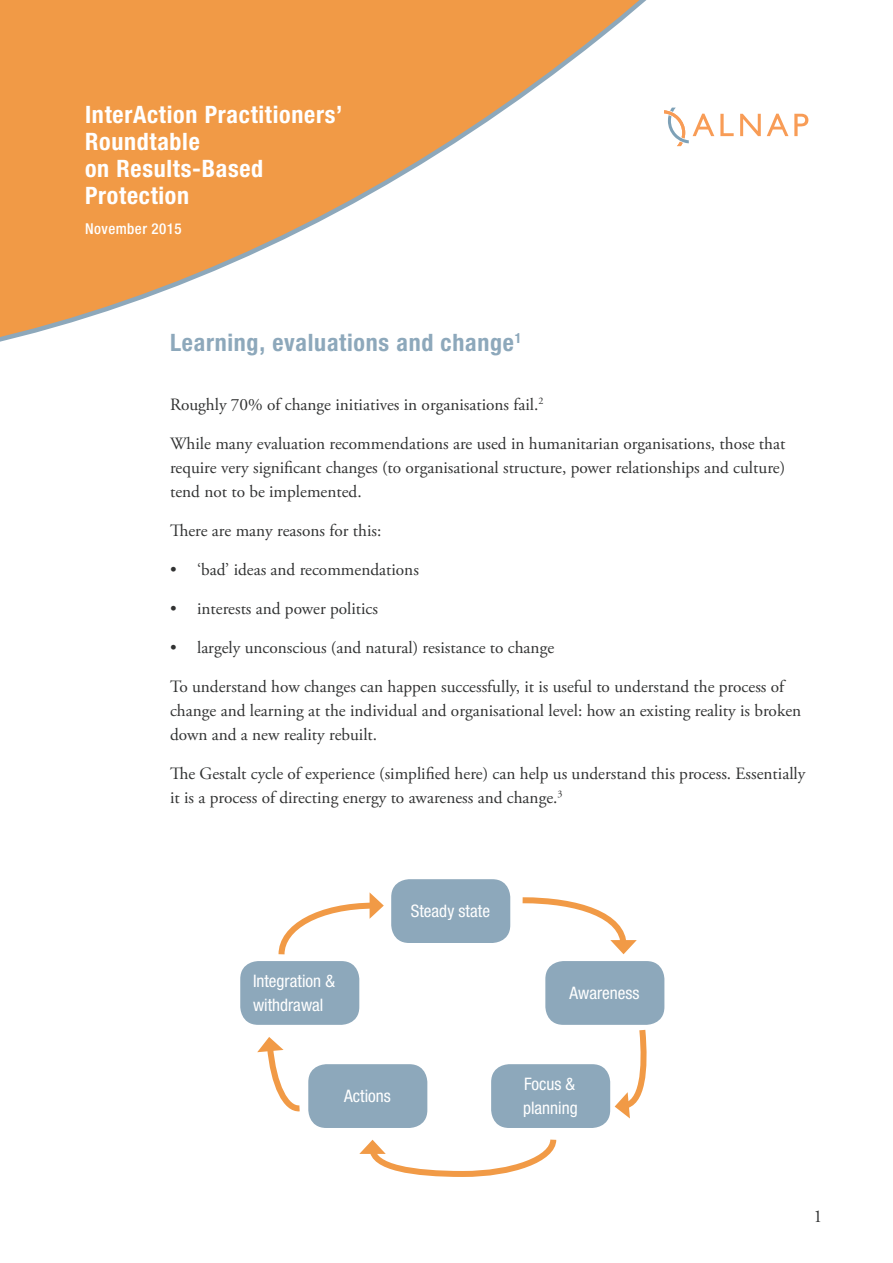
<style>
.page{position:relative;width:893px;height:1263px;background:#fff}
.page>*{position:absolute;margin:0;border:0;box-sizing:border-box;transform-origin:0 0}
.t1{font:700 condensed 24px/27px "Helvetica Neue LT Std";letter-spacing:.03em;color:#fff}
.t2{font:700 condensed 24px "Helvetica Neue LT Std";letter-spacing:.03em;color:#8da8bb}
.t3{font:18px "Adobe Garamond Pro";color:#313232}
.t4{font:17.25px/24px "Adobe Garamond Pro";color:#313232}
.t5{font:condensed 17.25px/24px "Helvetica Neue LT Std";color:#fff}
.t6{font:500 condensed 15px "Helvetica Neue LT Std";letter-spacing:.03em;color:#fff}
</style>
<div class="page">
<svg style="left:0;top:0;width:809px;height:342px"></svg>
<div style="left:0;top:0;width:305px;height:139px;background:#f19a46"></div>
<svg style="left:664px;top:108px;width:144px;height:38px"></svg>
<div style="left:240px;top:961px;width:119px;height:64px;background:#8da8bb;border-radius:18px"></div>
<div style="left:391px;top:879px;width:119px;height:64px;background:#8da8bb;border-radius:18px"></div>
<div style="left:545px;top:961px;width:119px;height:64px;background:#8da8bb;border-radius:18px"></div>
<div style="left:491px;top:1064px;width:119px;height:64px;background:#8da8bb;border-radius:18px"></div>
<div style="left:308px;top:1064px;width:119px;height:64px;background:#8da8bb;border-radius:18px"></div>
<svg style="left:522px;top:897px;width:115px;height:57px"></svg>
<svg style="left:278px;top:892px;width:106px;height:63px"></svg>
<svg style="left:615px;top:1024px;width:33px;height:94px"></svg>
<svg style="left:359px;top:1139px;width:198px;height:38px"></svg>
<svg style="left:257px;top:1037px;width:43px;height:75px"></svg>
<h1 class="t1" style="left:85px;top:101px;width:259px">InterAction Practitioners’<br>Roundtable<br>on Results-Based<br>Protection</h1>
<p class="t6" style="left:85px;top:220px;width:98px">November 2015</p>
<h1 class="t2" style="left:170px;top:328px;width:353px">Learning, evaluations and change<sup>1</sup></h1>
<p class="t4" style="left:170px;top:393px;width:375px">Roughly 70% of change initiatives in organisations fail.<sup>2</sup></p>
<p class="t4" style="left:170px;top:432px;width:617px;text-align:justify">While many evaluation recommendations are used in humanitarian organisations, those that require very significant changes (to organisational structure, power relationships and culture) tend not to be implemented.</p>
<p class="t4" style="left:170px;top:519px;width:213px">There are many reasons for this:</p>
<p class="t4" style="left:170px;top:558px;width:250px">• ‘bad’ ideas and recommendations</p>
<p class="t4" style="left:170px;top:597px;width:209px">• interests and power politics</p>
<p class="t4" style="left:170px;top:636px;width:386px">• largely unconscious (and natural) resistance to change</p>
<p class="t4" style="left:170px;top:675px;width:633px">To understand how changes can happen successfully, it is useful to understand the process of change and learning at the individual and organisational level: how an existing reality is broken down and a new reality rebuilt.</p>
<p class="t4" style="left:170px;top:762px;width:637px">The Gestalt cycle of experience (simplified here) can help us understand this process. Essentially it is a process of directing energy to awareness and change.<sup>3</sup></p>
<p class="t5" style="left:253px;top:969px;width:83px">Integration &amp; withdrawal</p>
<p class="t5" style="left:411px;top:899px;width:81px">Steady state</p>
<p class="t5" style="left:344px;top:1084px;width:48px">Actions</p>
<p class="t5" style="left:570px;top:981px;width:71px">Awareness</p>
<p class="t5" style="left:523px;top:1072px;width:56px">Focus &amp; planning</p>
<p class="t3" style="left:813px;top:1205px;width:10px">1</p>
</div>
